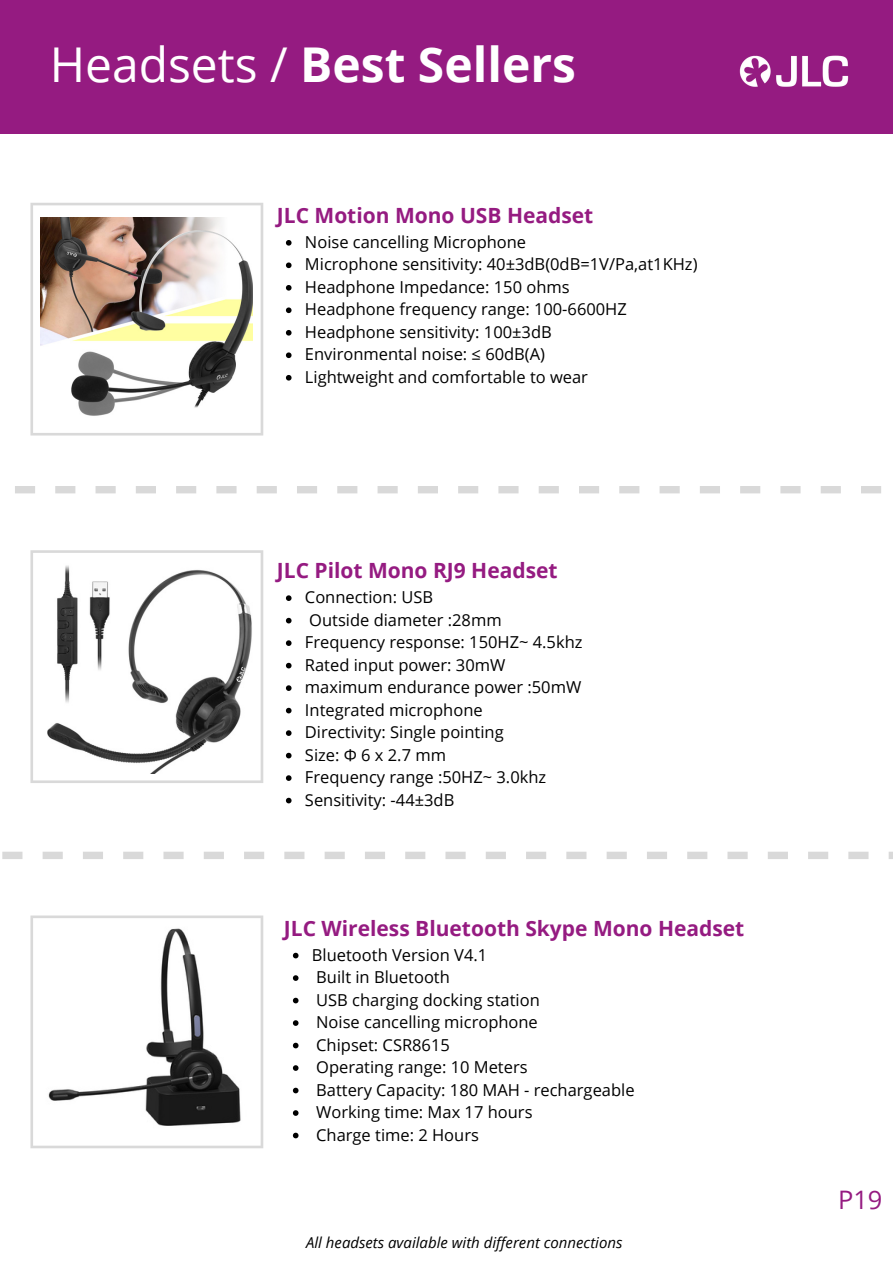
<style>
.page{position:relative;width:893px;height:1264px;background:#fff}
.page>*{position:absolute;margin:0;border:0;box-sizing:border-box;transform-origin:0 0}
.t1{font:700 48px "Open Sans";color:#fff}
.t2{font:25.5px "Open Sans";color:#951b81}
.t3{font:700 21px "Open Sans";color:#951b81}
.t4{font:16.5px/22.5px "Open Sans";color:#000}
.t5{font:italic 15px "Open Sans";color:#000}
.s1{font-weight:400}
</style>
<div class="page">
<div style="left:0;top:0;width:892px;height:134px;background:#951b81"></div>
<img style="left:739px;top:55px;width:109px;height:32px">
<svg style="left:2px;top:851px;width:890px;height:8px"></svg>
<svg style="left:30px;top:203px;width:233px;height:232px"></svg>
<svg style="left:30px;top:550px;width:233px;height:233px"></svg>
<svg style="left:30px;top:915px;width:233px;height:233px"></svg>
<svg style="left:15px;top:486px;width:866px;height:7px"></svg>
<svg style="left:286px;top:240px;width:5px;height:6px"></svg>
<svg style="left:286px;top:262px;width:5px;height:6px"></svg>
<svg style="left:286px;top:285px;width:5px;height:5px"></svg>
<svg style="left:286px;top:307px;width:5px;height:6px"></svg>
<svg style="left:286px;top:330px;width:5px;height:5px"></svg>
<svg style="left:286px;top:352px;width:5px;height:6px"></svg>
<svg style="left:286px;top:375px;width:5px;height:5px"></svg>
<svg style="left:286px;top:595px;width:5px;height:6px"></svg>
<svg style="left:286px;top:618px;width:5px;height:5px"></svg>
<svg style="left:286px;top:640px;width:5px;height:6px"></svg>
<svg style="left:286px;top:663px;width:5px;height:5px"></svg>
<svg style="left:286px;top:685px;width:5px;height:6px"></svg>
<svg style="left:286px;top:707px;width:5px;height:6px"></svg>
<svg style="left:286px;top:730px;width:5px;height:6px"></svg>
<svg style="left:286px;top:752px;width:5px;height:6px"></svg>
<svg style="left:286px;top:775px;width:5px;height:6px"></svg>
<svg style="left:286px;top:797px;width:5px;height:6px"></svg>
<svg style="left:293px;top:952px;width:5px;height:6px"></svg>
<svg style="left:293px;top:975px;width:5px;height:5px"></svg>
<svg style="left:293px;top:997px;width:5px;height:6px"></svg>
<svg style="left:293px;top:1020px;width:5px;height:5px"></svg>
<svg style="left:293px;top:1042px;width:5px;height:6px"></svg>
<svg style="left:293px;top:1065px;width:5px;height:5px"></svg>
<svg style="left:293px;top:1087px;width:5px;height:6px"></svg>
<svg style="left:293px;top:1110px;width:5px;height:5px"></svg>
<svg style="left:293px;top:1132px;width:5px;height:6px"></svg>
<img style="left:40px;top:218px;width:213px;height:199px">
<img style="left:47px;top:559px;width:206px;height:214px">
<img style="left:40px;top:921px;width:207px;height:221px">
<h1 class="t1" style="left:50px;top:30px;width:527px"><span class="s1">Headsets /</span> Best Sellers</h1>
<p class="t3" style="left:277px;top:201px;width:318px">JLC Motion Mono USB Headset</p>
<p class="t4" style="left:305px;top:230px;width:394px">Noise cancelling Microphone<br>Microphone sensitivity: 40±3dB(0dB=1V/Pa,at1KHz)<br>Headphone Impedance: 150 ohms<br>Headphone frequency range: 100-6600HZ Headphone sensitivity: 100±3dB<br>Environmental noise: ≤ 60dB(A)<br>Lightweight and comfortable to wear</p>
<p class="t3" style="left:277px;top:556px;width:282px">JLC Pilot Mono RJ9 Headset</p>
<p class="t4" style="left:305px;top:585px;width:279px">Connection: USB<br>Outside diameter :28mm<br>Frequency response: 150HZ~ 4.5khz<br>Rated input power: 30mW maximum endurance power :50mW<br>Integrated microphone<br>Directivity: Single pointing<br>Size: Ф 6 x 2.7 mm<br>Frequency range :50HZ~ 3.0khz<br>Sensitivity: -44±3dB</p>
<p class="t3" style="left:284px;top:913px;width:462px">JLC Wireless Bluetooth Skype Mono Headset</p>
<p class="t4" style="left:312px;top:943px;width:324px">Bluetooth Version V4.1<br>Built in Bluetooth<br>USB charging docking station<br>Noise cancelling microphone<br>Chipset: CSR8615<br>Operating range: 10 Meters<br>Battery Capacity: 180 MAH - rechargeable<br>Working time: Max 17 hours<br>Charge time: 2 Hours</p>
<p class="t5" style="left:306px;top:1231px;width:318px">All headsets available with different connections</p>
<h2 class="t2" style="left:838px;top:1182px;width:46px">P19</h2>
</div>
